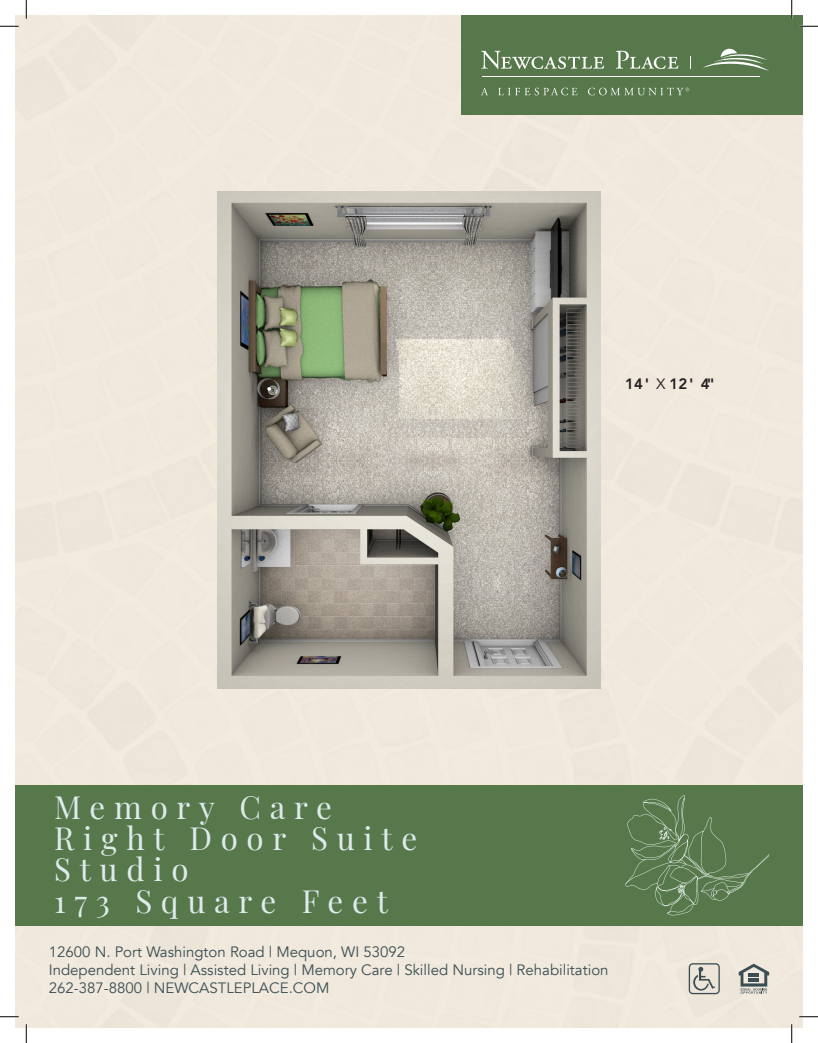
<style>
.page{position:relative;width:818px;height:1043px;background:#fff}
.page>*{position:absolute;margin:0;border:0;box-sizing:border-box;transform-origin:0 0}
.t1{font:31.25px/31.2px "Playfair Display";letter-spacing:.28em;color:#deebed}
.t2{font:15px/18px "Avenir";color:#3a4e54}
.t3{font:800 15px "Avenir";color:#231f20}
.s1{font-style:italic}
.s2{font-weight:400}
</style>
<div class="page">
<div style="left:15px;top:15px;width:787px;height:1013px;background:#f0e8dc"></div>
<div style="left:15px;top:785px;width:787px;height:140px;background:#57784b"></div>
<div style="left:461px;top:15px;width:341px;height:99px;background:#57784b"></div>
<svg style="left:688px;top:963px;width:31px;height:31px"></svg>
<svg style="left:738px;top:963px;width:31px;height:30px"></svg>
<svg style="left:748px;top:977px;width:10px;height:4px"></svg>
<svg style="left:481px;top:51px;width:123px;height:18px"></svg>
<svg style="left:616px;top:51px;width:62px;height:18px"></svg>
<svg style="left:690px;top:56px;width:1px;height:13px"></svg>
<svg style="left:481px;top:88px;width:7px;height:7px"></svg>
<svg style="left:498px;top:88px;width:79px;height:7px"></svg>
<svg style="left:588px;top:87px;width:101px;height:8px"></svg>
<hr style="left:482px;top:76px;width:277px;height:1px;background:#fff">
<svg style="left:703px;top:49px;width:66px;height:22px"></svg>
<svg style="left:625px;top:795px;width:144px;height:120px"></svg>
<img style="left:218px;top:192px;width:382px;height:496px">
<svg style="left:0;top:25px;width:19px;height:2px"></svg>
<svg style="left:799px;top:25px;width:19px;height:2px"></svg>
<svg style="left:0;top:1016px;width:19px;height:1px"></svg>
<svg style="left:799px;top:1015px;width:19px;height:2px"></svg>
<svg style="left:25px;top:0;width:2px;height:19px"></svg>
<svg style="left:25px;top:1024px;width:2px;height:18px"></svg>
<svg style="left:791px;top:0;width:1px;height:19px"></svg>
<svg style="left:791px;top:1024px;width:1px;height:18px"></svg>
<p class="t3" style="left:625px;top:372px;width:101px">14 <span class="s1">’</span><span class="s2">X</span> 12 <span class="s1">’</span>4<span class="s1">”</span></p>
<h1 class="t1" style="left:54px;top:789px;width:364px">Memory Care<br>Right Door Suite<br>Studio<br>173 Square Feet</h1>
<p class="t2" style="left:49px;top:943px;width:561px">12600 N. Port Washington Road | Mequon, WI 53092<br>Independent Living | Assisted Living | Memory Care | Skilled Nursing | Rehabilitation<br>262-387-8800 | NEWCASTLEPLACE.COM</p>
</div>
